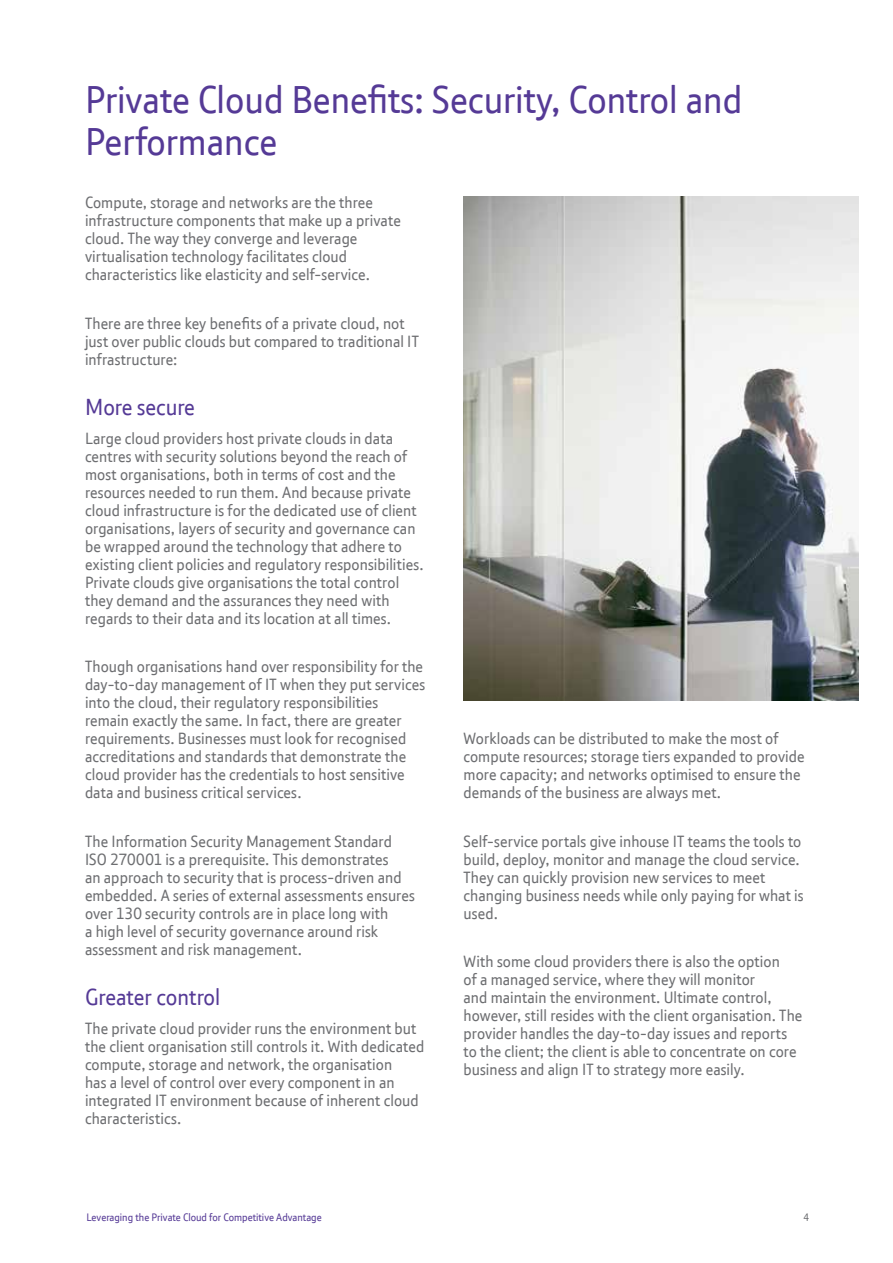
<style>
.page{position:relative;width:893px;height:1263px;background:#fff}
.page>*{position:absolute;margin:0;border:0;box-sizing:border-box;transform-origin:0 0}
.t1{font:37.5px/42px "New BT";color:#553a96}
.t2{font:22.5px "New BT";color:#553a96}
.t3{font:15.75px/18px "New BT";letter-spacing:.005em;color:#6d6e71}
.t4{font:10.5px "New BT";color:#553a96}
.t5{font:10.5px "New BT";color:#6d6e71}
</style>
<div class="page">
<img style="left:463px;top:196px;width:396px;height:505px">
<h1 class="t1" style="left:85px;top:78px;width:659px">Private Cloud Benefits: Security, Control and<br>Performance</h1>
<p class="t3" style="left:85px;top:193px;width:317px">Compute, storage and networks are the three infrastructure components that make up a private cloud. The way they converge and leverage virtualisation technology facilitates cloud characteristics like elasticity and self-service.</p>
<p class="t3" style="left:85px;top:314px;width:335px">There are three key benefits of a private cloud, not just over public clouds but compared to traditional IT infrastructure:</p>
<h2 class="t2" style="left:85px;top:393px;width:111px">More secure</h2>
<p class="t3" style="left:85px;top:429px;width:340px">Large cloud providers host private clouds in data centres with security solutions beyond the reach of most organisations, both in terms of cost and the resources needed to run them. And because private cloud infrastructure is for the dedicated use of client organisations, layers of security and governance can be wrapped around the technology that adhere to existing client policies and regulatory responsibilities.<br>Private clouds give organisations the total control they demand and the assurances they need with regards to their data and its location at all times.</p>
<p class="t3" style="left:85px;top:657px;width:342px">Though organisations hand over responsibility for the day-to-day management of IT when they put services into the cloud, their regulatory responsibilities remain exactly the same. In fact, there are greater requirements. Businesses must look for recognised accreditations and standards that demonstrate the cloud provider has the credentials to host sensitive data and business critical services.</p>
<p class="t3" style="left:85px;top:832px;width:331px">The Information Security Management Standard ISO 270001 is a prerequisite. This demonstrates<br>an approach to security that is process-driven and embedded. A series of external assessments ensures over 130 security controls are in place long with<br>a high level of security governance around risk assessment and risk management.</p>
<h2 class="t2" style="left:85px;top:983px;width:137px">Greater control</h2>
<p class="t3" style="left:85px;top:1019px;width:341px">The private cloud provider runs the environment but the client organisation still controls it. With dedicated compute, storage and network, the organisation<br>has a level of control over every component in an integrated IT environment because of inherent cloud characteristics.</p>
<p class="t3" style="left:463px;top:729px;width:343px">Workloads can be distributed to make the most of compute resources; storage tiers expanded to provide more capacity; and networks optimised to ensure the demands of the business are always met.</p>
<p class="t3" style="left:463px;top:831px;width:342px">Self-service portals give inhouse IT teams the tools to build, deploy, monitor and manage the cloud service.<br>They can quickly provision new services to meet changing business needs while only paying for what is used.</p>
<p class="t3" style="left:463px;top:952px;width:340px">With some cloud providers there is also the option<br>of a managed service, where they will monitor<br>and maintain the environment. Ultimate control, however, still resides with the client organisation. The provider handles the day-to-day issues and reports to the client; the client is able to concentrate on core business and align IT to strategy more easily.</p>
<p class="t4" style="left:86px;top:1210px;width:237px">Leveraging the Private Cloud for Competitive Advantage</p>
<p class="t5" style="left:804px;top:1210px;width:7px">4</p>
</div>
